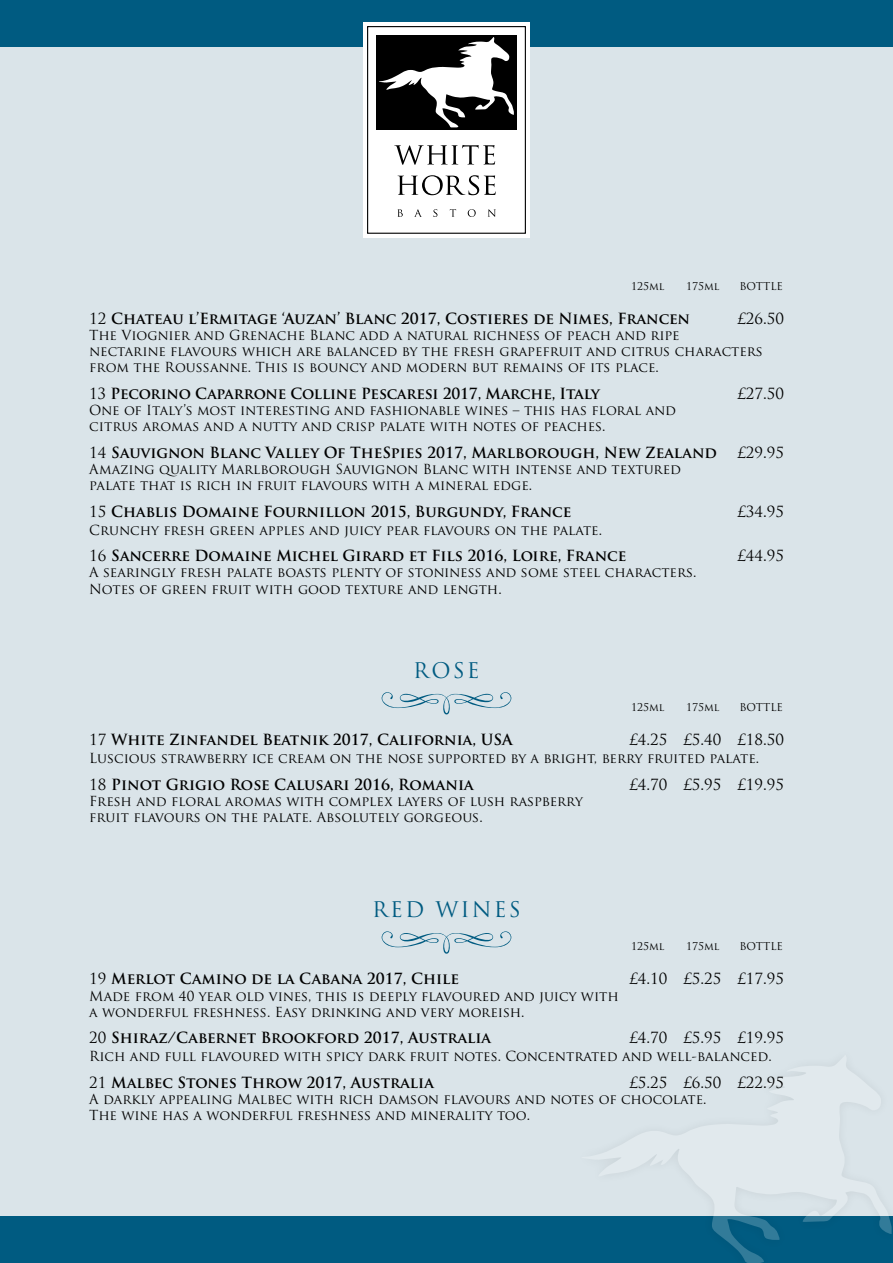
<style>
.page{position:relative;width:893px;height:1263px;background:#dae4e9}
.page>*{position:absolute;margin:0;border:0;box-sizing:border-box;transform-origin:0 0}
.t1{font:21px "Trajan Pro";letter-spacing:.1em;color:#005b81}
.t2{font:700 15px "Trajan Pro";color:#000}
.t3{font:15px "Trajan Pro";color:#000}
.t4{font:13.5px/16.2px "Trajan Pro";color:#000}
.t5{font:10.5px "Trajan Pro";color:#000}
.s1{font-weight:400}
</style>
<div class="page">
<div style="left:0;top:1216px;width:893px;height:47px;background:#005b81"></div>
<div style="left:573px;top:1045px;width:320px;height:218px;background:#000;opacity:.35"></div>
<svg style="left:581px;top:1055px;width:311px;height:208px"></svg>
<div style="left:0;top:0;width:893px;height:47px;background:#005b81"></div>
<div style="left:363px;top:22px;width:167px;height:215px;background:#fff"></div>
<div style="left:367px;top:26px;width:159px;height:208px;border:1px solid #000"></div>
<div style="left:376px;top:35px;width:141px;height:95px;background:#000"></div>
<svg style="left:394px;top:145px;width:101px;height:20px"></svg>
<svg style="left:398px;top:175px;width:98px;height:20px"></svg>
<svg style="left:397px;top:209px;width:6px;height:8px"></svg>
<svg style="left:414px;top:209px;width:8px;height:8px"></svg>
<svg style="left:433px;top:209px;width:4px;height:8px"></svg>
<svg style="left:450px;top:209px;width:6px;height:8px"></svg>
<svg style="left:468px;top:209px;width:8px;height:8px"></svg>
<svg style="left:488px;top:209px;width:8px;height:8px"></svg>
<svg style="left:379px;top:37px;width:135px;height:90px"></svg>
<svg style="left:381px;top:692px;width:131px;height:22px"></svg>
<svg style="left:381px;top:931px;width:131px;height:23px"></svg>
<p class="t5" style="left:631px;top:279px;width:35px">125ml</p>
<p class="t5" style="left:686px;top:279px;width:35px">175ml</p>
<p class="t5" style="left:739px;top:279px;width:45px">BOTTLE</p>
<p class="t2" style="left:89px;top:309px;width:602px"><span class="s1">12</span> Chateau l’Ermitage ‘Auzan’ Blanc 2017, Costieres de Nimes, Francen</p>
<p class="t3" style="left:737px;top:309px;width:48px">£26.50</p>
<p class="t4" style="left:89px;top:327px;width:675px">The Viognier and Grenache Blanc add a natural richness of peach and ripe<br>nectarine flavours which are balanced by the fresh grapefruit and citrus characters from the Roussanne. This is bouncy and modern but remains of its place.</p>
<p class="t2" style="left:89px;top:384px;width:512px"><span class="s1">13</span> Pecorino Caparrone Colline Pescaresi 2017, Marche, Italy</p>
<p class="t3" style="left:737px;top:384px;width:48px">£27.50</p>
<p class="t4" style="left:89px;top:402px;width:588px">One of Italy’s most interesting and fashionable wines – this has floral and citrus aromas and a nutty and crisp palate with notes of peaches.</p>
<p class="t2" style="left:89px;top:443px;width:629px"><span class="s1">14</span> Sauvignon Blanc Valley Of TheSpies 2017, Marlborough, New Zealand</p>
<p class="t3" style="left:737px;top:443px;width:48px">£29.95</p>
<p class="t4" style="left:89px;top:461px;width:593px">Amazing quality Marlborough Sauvignon Blanc with intense and textured palate that is rich in fruit flavours with a mineral edge.</p>
<p class="t2" style="left:89px;top:502px;width:484px"><span class="s1">15</span> Chablis Domaine Fournillon 2015, Burgundy, France</p>
<p class="t3" style="left:737px;top:502px;width:48px">£34.95</p>
<p class="t4" style="left:89px;top:522px;width:514px">Crunchy fresh green apples and juicy pear flavours on the palate.</p>
<p class="t2" style="left:89px;top:546px;width:539px"><span class="s1">16</span> Sancerre Domaine Michel Girard et Fils 2016, Loire, France</p>
<p class="t3" style="left:737px;top:546px;width:48px">£44.95</p>
<p class="t4" style="left:89px;top:564px;width:609px">A searingly fresh palate boasts plenty of stoniness and some steel characters.<br>Notes of green fruit with good texture and length.</p>
<h1 class="t1" style="left:413px;top:657px;width:68px">ROSE</h1>
<p class="t5" style="left:631px;top:701px;width:35px">125ml</p>
<p class="t5" style="left:686px;top:701px;width:35px">175ml</p>
<p class="t5" style="left:739px;top:701px;width:45px">BOTTLE</p>
<p class="t2" style="left:89px;top:730px;width:425px"><span class="s1">17</span> White Zinfandel Beatnik 2017, California, USA</p>
<p class="t3" style="left:629px;top:730px;width:156px">£4.25 £5.40 £18.50</p>
<p class="t4" style="left:89px;top:750px;width:671px">Luscious strawberry ice cream on the nose supported by a bright, berry fruited palate.</p>
<p class="t2" style="left:89px;top:775px;width:386px"><span class="s1">18</span> Pinot Grigio Rose Calusari 2016, Romania</p>
<p class="t3" style="left:629px;top:775px;width:156px">£4.70 £5.95 £19.95</p>
<p class="t4" style="left:89px;top:793px;width:495px">Fresh and floral aromas with complex layers of lush raspberry fruit flavours on the palate. Absolutely gorgeous.</p>
<h1 class="t1" style="left:372px;top:896px;width:150px">RED WINES</h1>
<p class="t5" style="left:631px;top:940px;width:35px">125ml</p>
<p class="t5" style="left:686px;top:940px;width:35px">175ml</p>
<p class="t5" style="left:739px;top:940px;width:45px">BOTTLE</p>
<p class="t2" style="left:89px;top:970px;width:371px"><span class="s1">19</span> Merlot Camino de la Cabana 2017, Chile</p>
<p class="t3" style="left:629px;top:969px;width:156px">£4.10 £5.25 £17.95</p>
<p class="t4" style="left:89px;top:987px;width:531px">Made from 40 year old vines, this is deeply flavoured and juicy with a wonderful freshness. Easy drinking and very moreish.</p>
<p class="t2" style="left:89px;top:1028px;width:403px"><span class="s1">20</span> Shiraz/Cabernet Brookford 2017, Australia</p>
<p class="t3" style="left:629px;top:1028px;width:156px">£4.70 £5.95 £19.95</p>
<p class="t4" style="left:89px;top:1048px;width:684px">Rich and full flavoured with spicy dark fruit notes. Concentrated and well-balanced.</p>
<p class="t2" style="left:89px;top:1073px;width:346px"><span class="s1">21</span> Malbec Stones Throw 2017, Australia</p>
<p class="t3" style="left:629px;top:1073px;width:156px">£5.25 £6.50 £22.95</p>
<p class="t4" style="left:89px;top:1091px;width:619px">A darkly appealing Malbec with rich damson flavours and notes of chocolate.<br>The wine has a wonderful freshness and minerality too.</p>
</div>
